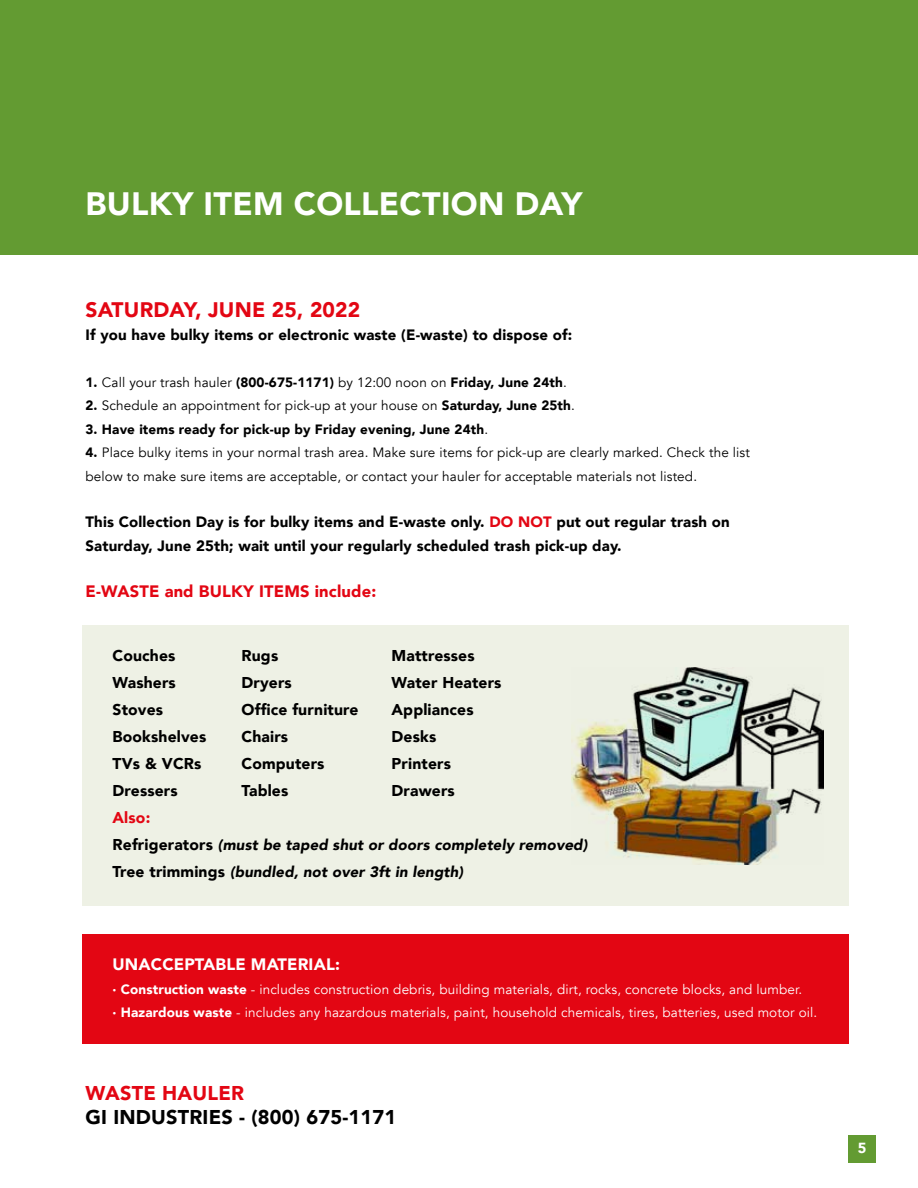
<style>
.page{position:relative;width:918px;height:1188px;background:#fff}
.page>*{position:absolute;margin:0;border:0;box-sizing:border-box;transform-origin:0 0}
.t1{font:900 32.4px "Avenir";letter-spacing:.01em;color:#fff}
.t2{font:900 21px "Avenir";letter-spacing:.01em;color:#e30613}
.t3{font:900 19.95px "Avenir";letter-spacing:.01em;color:#000}
.t4{font:900 19.95px "Avenir";letter-spacing:.01em;color:#e30613}
.t5{font:900 16.5px "Avenir";letter-spacing:.01em;color:#e30613}
.t6{font:900 16.5px "Avenir";letter-spacing:.01em;color:#fff}
.t7{font:900 15.6px "Avenir";letter-spacing:.01em;color:#000}
.t8{font:900 15.6px "Avenir";color:#e30613}
.t9{font:900 15px/23.4px "Avenir";letter-spacing:.01em;color:#000}
.t10{font:italic 900 15px/27px "Avenir";letter-spacing:.01em;color:#000}
.t11{font:900 14.7px "Avenir";color:#fff}
.t12{font:13.5px/23.4px "Avenir";letter-spacing:.01em;color:#000}
.t13{font:13.5px/23.2px "Avenir";letter-spacing:.01em;color:#fff}
.t14{font:900 13.5px "Avenir";letter-spacing:.01em;color:#000}
.s1{font-weight:900}
.s2{font-weight:400}
.s3{color:#e30613}
.s4{font-style:normal;font-size:15.6px}
</style>
<div class="page">
<div style="left:82px;top:935px;width:766px;height:109px;background:#e30613"></div>
<div style="left:82px;top:625px;width:766px;height:281px;background:#eef1e5"></div>
<div style="left:0;top:0;width:918px;height:254px;background:#639b32"></div>
<div style="left:848px;top:1135px;width:28px;height:27px;background:#639b32"></div>
<img style="left:571px;top:668px;width:253px;height:196px">
<h1 class="t1" style="left:86px;top:176px;width:498px">BULKY ITEM COLLECTION DAY</h1>
<h2 class="t2" style="left:86px;top:292px;width:276px">SATURDAY, JUNE 25, 2022</h2>
<p class="t9" style="left:86px;top:323px;width:488px">If you have bulky items or electronic waste (E-waste) to dispose of:</p>
<p class="t12" style="left:86px;top:371px;width:483px"><span class="s1">1.</span> Call your trash hauler <span class="s1">(800-675-1171)</span> by 12:00 noon on <span class="s1">Friday, June 24th</span>.</p>
<p class="t12" style="left:86px;top:394px;width:491px"><span class="s1">2.</span> Schedule an appointment for pick-up at your house on <span class="s1">Saturday, June 25th</span>.</p>
<p class="t14" style="left:86px;top:418px;width:404px">3. Have items ready for pick-up by Friday evening, June 24th<span class="s2">.</span></p>
<p class="t12" style="left:86px;top:441px;width:666px"><span class="s1">4.</span> Place bulky items in your normal trash area. Make sure items for pick-up are clearly marked. Check the list below to make sure items are acceptable, or contact your hauler for acceptable materials not listed.</p>
<p class="t9" style="left:86px;top:510px;width:646px">This Collection Day is for bulky items and E-waste only. <span class="s3">DO NOT</span> put out regular trash on<br>Saturday, June 25th; wait until your regularly scheduled trash pick-up day.</p>
<p class="t5" style="left:86px;top:578px;width:292px">E-WASTE and BULKY ITEMS include:</p>
<p class="t7" style="left:113px;top:642px;width:64px">Couches</p>
<p class="t7" style="left:242px;top:642px;width:38px">Rugs</p>
<p class="t7" style="left:392px;top:642px;width:85px">Mattresses</p>
<p class="t7" style="left:113px;top:669px;width:65px">Washers</p>
<p class="t7" style="left:242px;top:669px;width:52px">Dryers</p>
<p class="t7" style="left:392px;top:669px;width:112px">Water Heaters</p>
<p class="t7" style="left:113px;top:696px;width:52px">Stoves</p>
<p class="t7" style="left:242px;top:696px;width:118px">Office furniture</p>
<p class="t7" style="left:392px;top:696px;width:84px">Appliances</p>
<p class="t7" style="left:113px;top:723px;width:95px">Bookshelves</p>
<p class="t7" style="left:242px;top:723px;width:48px">Chairs</p>
<p class="t7" style="left:392px;top:723px;width:46px">Desks</p>
<p class="t7" style="left:113px;top:750px;width:90px">TVs &amp; VCRs</p>
<p class="t7" style="left:242px;top:750px;width:84px">Computers</p>
<p class="t7" style="left:392px;top:750px;width:61px">Printers</p>
<p class="t7" style="left:113px;top:777px;width:67px">Dressers</p>
<p class="t7" style="left:242px;top:777px;width:48px">Tables</p>
<p class="t7" style="left:392px;top:777px;width:65px">Drawers</p>
<p class="t8" style="left:113px;top:804px;width:39px">Also:</p>
<p class="t10" style="left:113px;top:831px;width:477px"><span class="s4">Refrigerators</span> (must be taped shut or doors completely removed)<br><span class="s4">Tree trimmings</span> (bundled, not over 3ft in length)</p>
<p class="t6" style="left:113px;top:950px;width:229px">UNACCEPTABLE MATERIAL:</p>
<p class="t13" style="left:113px;top:977px;width:706px"><span class="s1">· Construction waste</span> - includes construction debris, building materials, dirt, rocks, concrete blocks, and lumber.<br><span class="s1">· Hazardous waste</span> - includes any hazardous materials, paint, household chemicals, tires, batteries, used motor oil.</p>
<h3 class="t4" style="left:86px;top:1076px;width:160px">WASTE HAULER</h3>
<h3 class="t3" style="left:86px;top:1100px;width:312px">GI INDUSTRIES - (800) 675-1171</h3>
<p class="t11" style="left:858px;top:1136px;width:10px">5</p>
</div>
